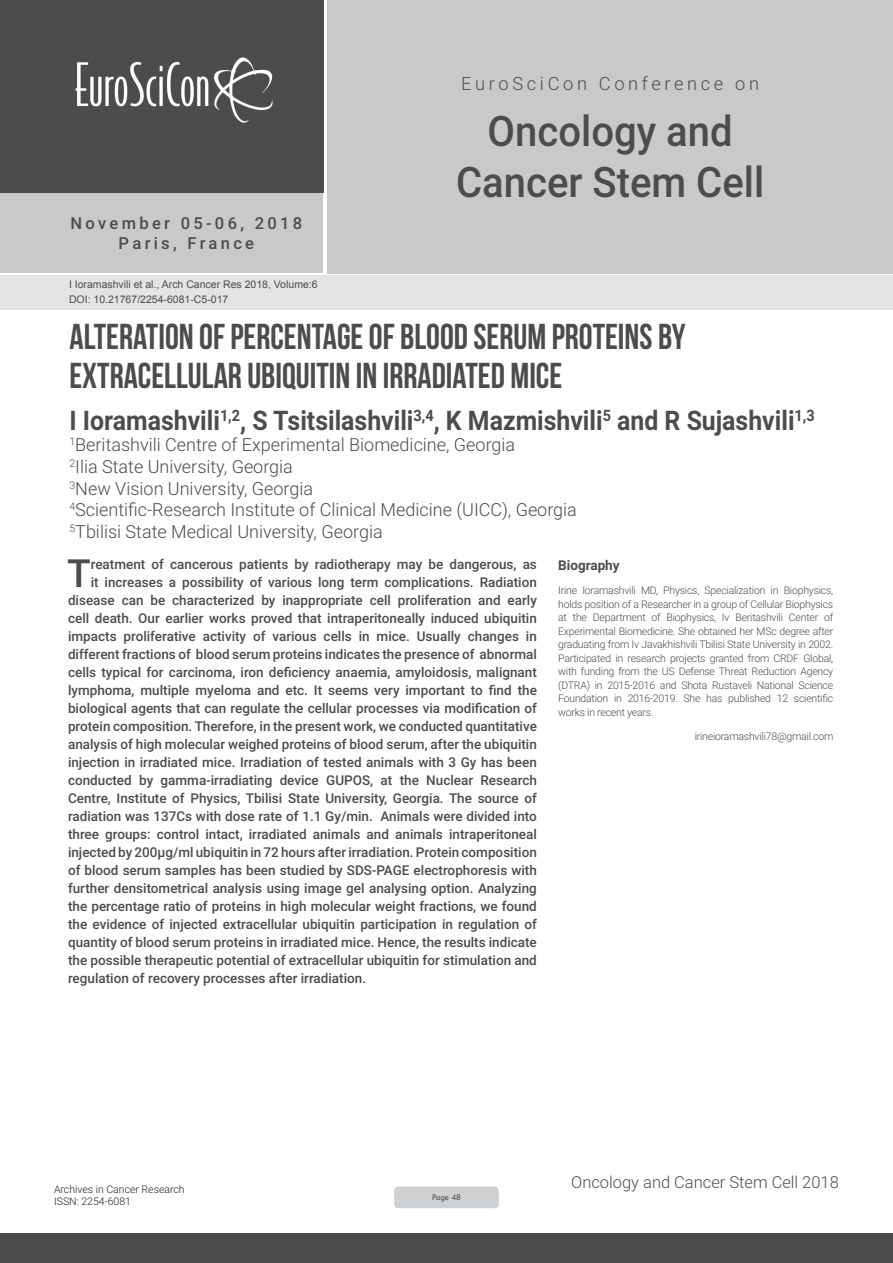
<style>
.page{position:relative;width:893px;height:1263px;background:#fff}
.page>*{position:absolute;margin:0;border:0;box-sizing:border-box;transform-origin:0 0}
.t1{font:500 42.15px/50.6px "Roboto";color:#4b4c4d;text-align:center;scale:.95 1}
.Abstract{font:500 38.85px "Roboto";color:#4b4c4d}
.t2{font:36px/39.6px "Bebas Neue";color:#4b4c4d}
.t3{font:700 27px "Roboto";color:#4b4c4d;scale:.92 1}
.t4{font:300 18.3px "Roboto";letter-spacing:.2em;color:#4b4c4d}
.t5{font:300 18px "Roboto";color:#4b4c4d}
.t6{font:500 16.5px/19.8px "Roboto";letter-spacing:.2em;color:#4b4c4d;text-align:center}
.t7{font:300 16.5px "Roboto";color:#4b4c4d}
.Abstract-2{font:500 13.5px "Roboto";color:#4b4c4d}
.Abstract-3{font:700 13.5px "Roboto";color:#4b4c4d}
.Biography{font:300 10.5px/13.5px "Roboto";letter-spacing:-.02em;color:#4b4c4d;text-align:justify}
.t8{font:10.5px "Arial";color:#4b4c4d}
.t9{font:300 10.5px/12.6px "Roboto";color:#231f20}
.t10{font:9px "Tw Cen";letter-spacing:-.02em;color:#4b4c4d;scale:.95 1}
</style>
<div class="page">
<div style="left:0;top:0;width:323px;height:193px;background:#4b4c4d"></div>
<div style="left:0;top:193px;width:322px;height:80px;background:#c9c9c9"></div>
<div style="left:327px;top:0;width:566px;height:273px;background:#c9c9c9"></div>
<img style="left:75px;top:57px;width:198px;height:66px">
<div style="left:0;top:1233px;width:893px;height:30px;background:#4b4c4d"></div>
<div style="left:1px;top:275px;width:892px;height:35px;background:#e4e4e4"></div>
<div style="left:394px;top:1186px;width:105px;height:22px;background:#cfd0d2;border-radius:4px"></div>
<p class="t6" style="left:71px;top:213px;width:233px">November 05-06, 2018<br>Paris, France</p>
<p class="t8" style="left:69px;top:278px;width:250px">I Ioramashvili et al., Arch Cancer Res 2018, Volume:6</p>
<p class="t8" style="left:69px;top:292px;width:161px">DOI: 10.21767/2254-6081-C5-017</p>
<h3 class="t4" style="left:461px;top:71px;width:299px">EuroSciCon Conference on</h3>
<h1 class="t1" style="left:456px;top:104px;width:326px">Oncology and<br>Cancer Stem Cell</h1>
<p class="t2" style="left:69px;top:316px;width:617px">ALTERATION OF PERCENTAGE OF BLOOD SERUM PROTEINS BY<br>EXTRACELLULAR UBIQUITIN IN IRRADIATED MICE</p>
<p class="t3" style="left:69px;top:401px;width:812px">I Ioramashvili<sup>1,2</sup>, S Tsitsilashvili<sup>3,4</sup>, K Mazmishvili<sup>5</sup> and R Sujashvili<sup>1,3</sup></p>
<p class="t5" style="left:69px;top:432px;width:447px"><sup>1</sup>Beritashvili Centre of Experimental Biomedicine, Georgia</p>
<p class="t5" style="left:69px;top:454px;width:225px"><sup>2</sup>Ilia State University, Georgia</p>
<p class="t5" style="left:69px;top:476px;width:245px"><sup>3</sup>New Vision University, Georgia</p>
<p class="t5" style="left:69px;top:497px;width:509px"><sup>4</sup>Scientific-Research Institute of Clinical Medicine (UICC), Georgia</p>
<p class="t5" style="left:69px;top:519px;width:315px"><sup>5</sup>Tbilisi State Medical University, Georgia</p>
<p class="Abstract" style="left:67px;top:546px;width:25px">T</p>
<p class="Abstract-2" style="left:91px;top:555px;width:448px">reatment of cancerous patients by radiotherapy may be dangerous, as</p>
<p class="Abstract-2" style="left:91px;top:573px;width:448px">it increases a possibility of various long term complications. Radiation</p>
<p class="Abstract-2" style="left:68px;top:591px;width:470px">disease can be characterized by inappropriate cell proliferation and early</p>
<p class="Abstract-2" style="left:68px;top:609px;width:470px">cell death. Our earlier works proved that intraperitoneally induced ubiquitin</p>
<p class="Abstract-2" style="left:68px;top:627px;width:470px">impacts proliferative activity of various cells in mice. Usually changes in</p>
<p class="Abstract-2" style="left:68px;top:645px;width:470px">different fractions of blood serum proteins indicates the presence of abnormal</p>
<p class="Abstract-2" style="left:68px;top:663px;width:470px">cells typical for carcinoma, iron deficiency anaemia, amyloidosis, malignant</p>
<p class="Abstract-2" style="left:68px;top:681px;width:470px">lymphoma, multiple myeloma and etc. It seems very important to find the</p>
<p class="Abstract-2" style="left:68px;top:699px;width:470px">biological agents that can regulate the cellular processes via modification of</p>
<p class="Abstract-2" style="left:68px;top:717px;width:470px">protein composition. Therefore, in the present work, we conducted quantitative</p>
<p class="Abstract-2" style="left:68px;top:735px;width:470px">analysis of high molecular weighed proteins of blood serum, after the ubiquitin</p>
<p class="Abstract-2" style="left:68px;top:753px;width:470px">injection in irradiated mice. Irradiation of tested animals with 3 Gy has been</p>
<p class="Abstract-2" style="left:68px;top:771px;width:470px">conducted by gamma-irradiating device GUPOS, at the Nuclear Research</p>
<p class="Abstract-2" style="left:68px;top:789px;width:470px">Centre, Institute of Physics, Tbilisi State University, Georgia. The source of</p>
<p class="Abstract-2" style="left:68px;top:807px;width:470px">radiation was 137Cs with dose rate of 1.1 Gy/min. Animals were divided into</p>
<p class="Abstract-2" style="left:68px;top:825px;width:470px">three groups: control intact, irradiated animals and animals intraperitoneal</p>
<p class="Abstract-2" style="left:68px;top:843px;width:470px">injected by 200µg/ml ubiquitin in 72 hours after irradiation. Protein composition</p>
<p class="Abstract-2" style="left:68px;top:861px;width:470px">of blood serum samples has been studied by SDS-PAGE electrophoresis with</p>
<p class="Abstract-2" style="left:68px;top:879px;width:470px">further densitometrical analysis using image gel analysing option. Analyzing</p>
<p class="Abstract-2" style="left:68px;top:897px;width:470px">the percentage ratio of proteins in high molecular weight fractions, we found</p>
<p class="Abstract-2" style="left:68px;top:915px;width:470px">the evidence of injected extracellular ubiquitin participation in regulation of</p>
<p class="Abstract-2" style="left:68px;top:933px;width:470px">quantity of blood serum proteins in irradiated mice. Hence, the results indicate</p>
<p class="Abstract-2" style="left:68px;top:951px;width:470px">the possible therapeutic potential of extracellular ubiquitin for stimulation and</p>
<p class="Abstract-2" style="left:68px;top:969px;width:300px">regulation of recovery processes after irradiation.</p>
<p class="Abstract-3" style="left:558px;top:556px;width:63px">Biography</p>
<p class="Biography" style="left:558px;top:583px;width:277px">Irine Ioramashvili MD, Physics, Specialization in Biophysics, holds position of a Researcher in a group of Cellular Biophysics at the Department of Biophysics, Iv Beritashvili Center of Experimental Biomedicine. She obtained her MSc degree after graduating from Iv Javakhishvili Tbilisi State University in 2002.<br>Participated in research projects granted from CRDF Global, with funding from the US Defense Threat Reduction Agency (DTRA) in 2015-2016 and Shota Rustaveli National Science Foundation in 2016-2019. She has published 12 scientific works in recent years.</p>
<p class="Biography" style="left:695px;top:729px;width:140px">irineioramashvili78@gmail.com</p>
<p class="t9" style="left:54px;top:1182px;width:132px">Archives in Cancer Research<br>ISSN: 2254-6081</p>
<p class="t10" style="left:432px;top:1192px;width:32px">Page 48</p>
<p class="t7" style="left:571px;top:1170px;width:269px">Oncology and Cancer Stem Cell 2018</p>
</div>
